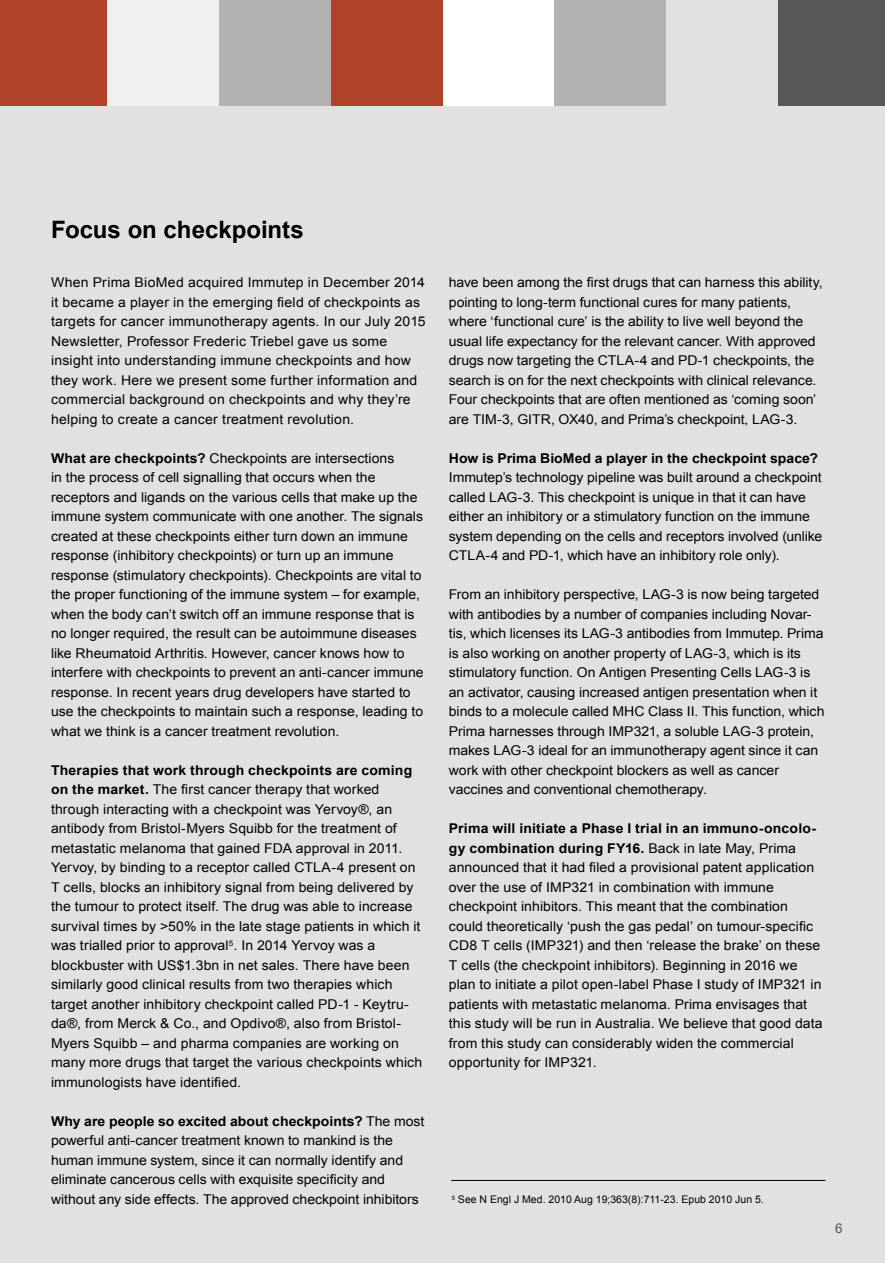
<style>
.page{position:relative;width:885px;height:1263px;background:#fff}
.page>*{position:absolute;margin:0;border:0;box-sizing:border-box;transform-origin:0 0}
.t1{font:700 24px "Arial";color:#000}
.t2{font:13.5px/19.5px "Arial";letter-spacing:.005em;color:#000;scale:1.04 1}
.t3{font:700 13.5px "Arial";letter-spacing:.005em;color:#000;scale:1.04 1}
.t4{font:13.5px "Arial";color:#575756}
.t5{font:10.5px "Arial";color:#000}
.s1{font-weight:700}
</style>
<div class="page">
<div style="left:0;top:0;width:884px;height:1263px;background:#e1e1e1"></div>
<hr style="left:451px;top:1180px;width:374px;height:1px;background:#000">
<div style="left:554px;top:0;width:111px;height:105px;background:#b3b2b2"></div>
<div style="left:442px;top:0;width:112px;height:105px;background:#fff"></div>
<div style="left:331px;top:0;width:111px;height:105px;background:#b0422c"></div>
<hr style="left:884px;top:0;width:1px;height:105px;background:#b0422c">
<div style="left:0;top:0;width:107px;height:105px;background:#b0422c"></div>
<div style="left:778px;top:0;width:106px;height:105px;background:#575756"></div>
<div style="left:107px;top:0;width:112px;height:105px;background:#f0f0f0"></div>
<div style="left:219px;top:0;width:112px;height:105px;background:#b3b2b2"></div>
<h1 class="t1" style="left:51px;top:214px;width:254px">Focus on checkpoints</h1>
<p class="t2" style="left:51px;top:273px;width:361px">When Prima BioMed acquired Immutep in December 2014 it became a player in the emerging field of checkpoints as targets for cancer immunotherapy agents. In our July 2015<br>Newsletter, Professor Frederic Triebel gave us some insight into understanding immune checkpoints and how they work. Here we present some further information and commercial background on checkpoints and why they’re helping to create a cancer treatment revolution.</p>
<p class="t2" style="left:51px;top:448px;width:360px"><span class="s1">What are checkpoints?</span> Checkpoints are intersections<br>in the process of cell signalling that occurs when the receptors and ligands on the various cells that make up the immune system communicate with one another. The signals created at these checkpoints either turn down an immune response (inhibitory checkpoints) or turn up an immune response (stimulatory checkpoints). Checkpoints are vital to the proper functioning of the immune system – for example, when the body can’t switch off an immune response that is no longer required, the result can be autoimmune diseases like Rheumatoid Arthritis. However, cancer knows how to interfere with checkpoints to prevent an anti-cancer immune response. In recent years drug developers have started to use the checkpoints to maintain such a response, leading to what we think is a cancer treatment revolution.</p>
<p class="t2" style="left:51px;top:760px;width:358px"><span class="s1">Therapies that work through checkpoints are coming on the market.</span> The first cancer therapy that worked through interacting with a checkpoint was Yervoy®, an antibody from Bristol-Myers Squibb for the treatment of metastatic melanoma that gained FDA approval in 2011.<br>Yervoy, by binding to a receptor called CTLA-4 present on T cells, blocks an inhibitory signal from being delivered by the tumour to protect itself. The drug was able to increase survival times by &gt;50% in the late stage patients in which it was trialled prior to approval<sup>5</sup>. In 2014 Yervoy was a blockbuster with US$1.3bn in net sales. There have been similarly good clinical results from two therapies which target another inhibitory checkpoint called PD-1 - Keytru&shy;da®, from Merck &amp; Co., and Opdivo®, also from Bristol-Myers Squibb – and pharma companies are working on many more drugs that target the various checkpoints which immunologists have identified.</p>
<p class="t2" style="left:51px;top:1111px;width:360px"><span class="s1">Why are people so excited about checkpoints?</span> The most powerful anti-cancer treatment known to mankind is the human immune system, since it can normally identify and eliminate cancerous cells with exquisite specificity and without any side effects. The approved checkpoint inhibitors</p>
<p class="t2" style="left:449px;top:273px;width:361px">have been among the first drugs that can harness this ability, pointing to long-term functional cures for many patients, where ‘functional cure’ is the ability to live well beyond the usual life expectancy for the relevant cancer. With approved drugs now targeting the CTLA-4 and PD-1 checkpoints, the search is on for the next checkpoints with clinical relevance.<br>Four checkpoints that are often mentioned as ‘coming soon’ are TIM-3, GITR, OX40, and Prima’s checkpoint, LAG-3.</p>
<p class="t3" style="left:449px;top:449px;width:356px">How is Prima BioMed a player in the checkpoint space?</p>
<p class="t2" style="left:449px;top:468px;width:360px">Immutep’s technology pipeline was built around a checkpoint called LAG-3. This checkpoint is unique in that it can have either an inhibitory or a stimulatory function on the immune system depending on the cells and receptors involved (unlike CTLA-4 and PD-1, which have an inhibitory role only).</p>
<p class="t2" style="left:449px;top:585px;width:362px">From an inhibitory perspective, LAG-3 is now being targeted with antibodies by a number of companies including Novar&shy;tis, which licenses its LAG-3 antibodies from Immutep. Prima is also working on another property of LAG-3, which is its stimulatory function. On Antigen Presenting Cells LAG-3 is an activator, causing increased antigen presentation when it binds to a molecule called MHC Class II. This function, which Prima harnesses through IMP321, a soluble LAG-3 protein, makes LAG-3 ideal for an immunotherapy agent since it can work with other checkpoint blockers as well as cancer vaccines and conventional chemotherapy.</p>
<p class="t2" style="left:449px;top:819px;width:361px"><span class="s1">Prima will initiate a Phase I trial in an immuno-oncolo&shy;gy combination during FY16.</span> Back in late May, Prima announced that it had filed a provisional patent application over the use of IMP321 in combination with immune checkpoint inhibitors. This meant that the combination could theoretically ‘push the gas pedal’ on tumour-specific CD8 T cells (IMP321) and then ‘release the brake’ on these T cells (the checkpoint inhibitors). Beginning in 2016 we plan to initiate a pilot open-label Phase I study of IMP321 in patients with metastatic melanoma. Prima envisages that this study will be run in Australia. We believe that good data from this study can considerably widen the commercial opportunity for IMP321.</p>
<p class="t5" style="left:451px;top:1193px;width:313px"><sup>5</sup> See N Engl J Med. 2010 Aug 19;363(8):711-23. Epub 2010 Jun 5.</p>
<p class="t4" style="left:835px;top:1220px;width:9px">6</p>
</div>
